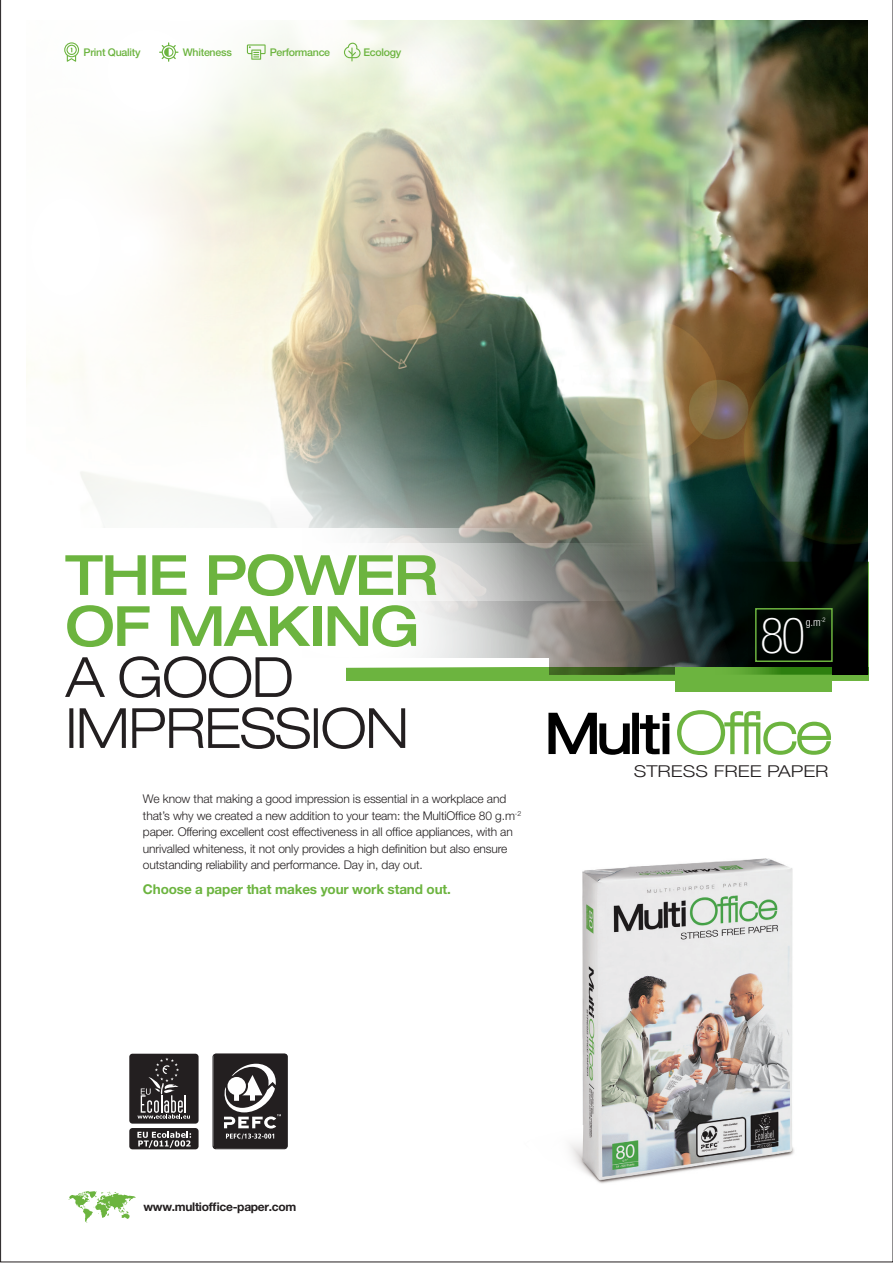
<style>
.page{position:relative;width:893px;height:1263px;background:#fff}
.page>*{position:absolute;margin:0;border:0;box-sizing:border-box;transform-origin:0 0}
.t1{font:500 expanded 55.5px/51px "Helvetica Neue LT Pro";letter-spacing:-.025em;color:#6cb43f}
.t2{font:300 expanded 55.5px/51px "Helvetica Neue LT Pro";letter-spacing:-.025em;color:#231f20}
.t3{font:100 condensed 49.65px "Helvetica Neue LT Pro";color:#fff}
.t4{font:300 16.35px "Helvetica Neue";color:#231f20;scale:1.23 1}
.t5{font:700 13.5px "Helvetica Neue LT Pro";letter-spacing:-.01em;color:#6cb43f}
.t6{font:300 12px/16.5px "Helvetica Neue LT Pro";letter-spacing:-.01em;color:#231f20}
.t7{font:700 12px "Helvetica Neue LT Pro";letter-spacing:-.025em;color:#231f20}
.t8{font:300 condensed 11.1px "Helvetica Neue LT Pro";color:#fff}
.t9{font:500 10.65px "Helvetica Neue LT Pro";letter-spacing:-.025em;color:#6cb43f}
</style>
<div class="page">
<img style="left:0;top:0;width:893px;height:1262px">
<svg style="left:68px;top:1191px;width:68px;height:31px"></svg>
<svg style="left:548px;top:713px;width:121px;height:42px"></svg>
<svg style="left:677px;top:710px;width:154px;height:45px"></svg>
<div style="left:755px;top:608px;width:78px;height:54px;border:2px solid #6cb43f"></div>
<svg style="left:344px;top:43px;width:17px;height:18px"></svg>
<svg style="left:247px;top:44px;width:19px;height:16px"></svg>
<svg style="left:64px;top:42px;width:15px;height:20px"></svg>
<svg style="left:159px;top:42px;width:19px;height:20px"></svg>
<div style="left:129px;top:1054px;width:70px;height:69px;background:#231f20;border-radius:3px"></div>
<div style="left:129px;top:1128px;width:70px;height:21px;background:#231f20;border-radius:3px"></div>
<svg style="left:137px;top:1058px;width:53px;height:61px"></svg>
<svg style="left:137px;top:1131px;width:54px;height:17px"></svg>
<svg style="left:213px;top:1054px;width:75px;height:95px"></svg>
<img style="left:507px;top:844px;width:318px;height:385px">
<svg style="left:526px;top:1122px;width:77px;height:84px"></svg>
<p class="t9" style="left:84px;top:46px;width:58px">Print Quality</p>
<p class="t9" style="left:183px;top:46px;width:50px">Whiteness</p>
<p class="t9" style="left:270px;top:46px;width:62px">Performance</p>
<p class="t9" style="left:363px;top:46px;width:39px">Ecology</p>
<h1 class="t1" style="left:65px;top:548px;width:374px">THE POWER<br>OF MAKING</h1>
<h1 class="t2" style="left:65px;top:651px;width:345px">A GOOD<br>IMPRESSION</h1>
<p class="t6" style="left:143px;top:790px;width:380px">We know that making a good impression is essential in a workplace and that’s why we created a new addition to your team: the MultiOffice 80 g.m<sup>-2 </sup>paper. Offering excellent cost effectiveness in all office appliances, with an unrivalled whiteness, it not only provides a high definition but also ensures outstanding reliability and performance. Day in, day out.</p>
<p class="t5" style="left:143px;top:880px;width:309px">Choose a paper that makes your work stand out.</p>
<p class="t8" style="left:806px;top:615px;width:21px">g.m<sup>-2</sup></p>
<h2 class="t3" style="left:760px;top:609px;width:47px">80</h2>
<h3 class="t4" style="left:634px;top:758px;width:160px">STRESS FREE PAPER</h3>
<p class="t7" style="left:143px;top:1199px;width:154px">www.multioffice-paper.com</p>
</div>
